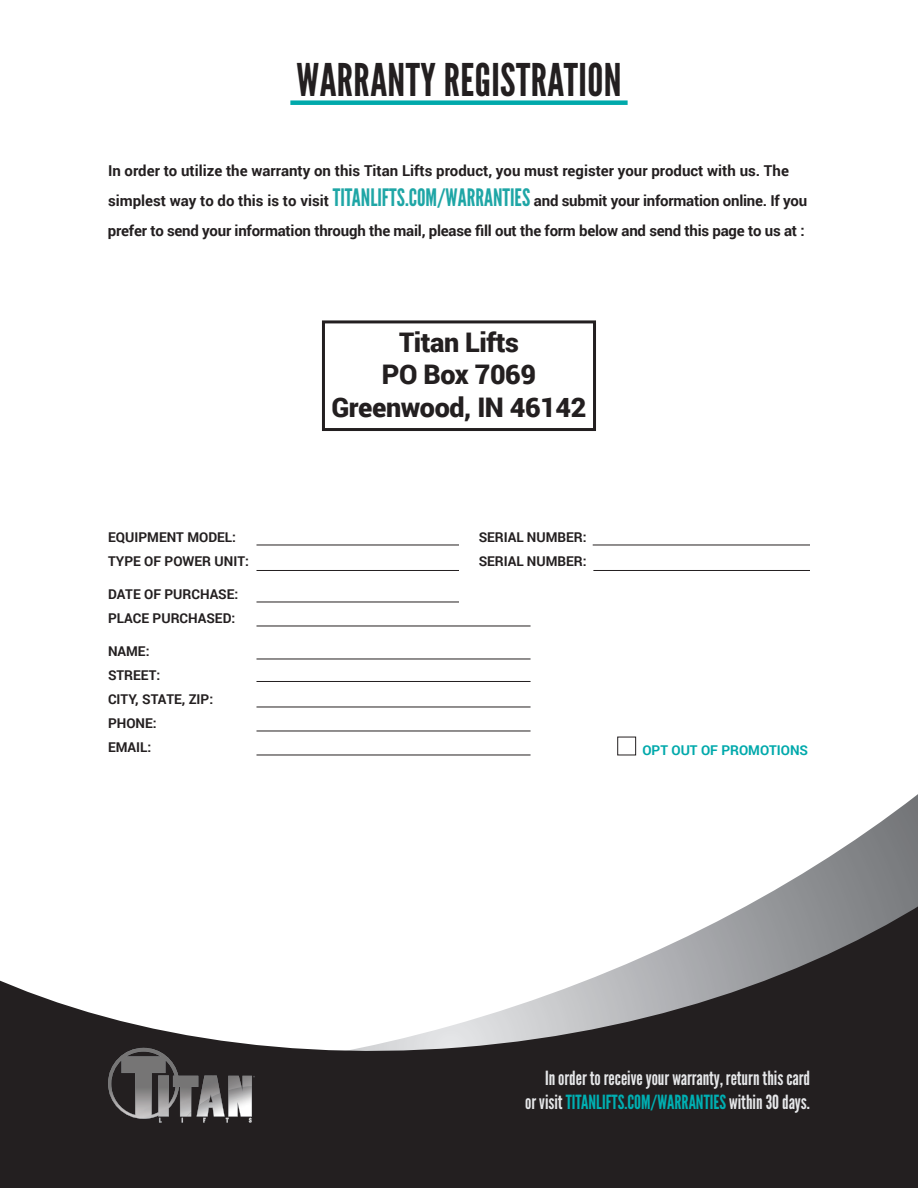
<style>
.page{position:relative;width:918px;height:1188px;background:#fff}
.page>*{position:absolute;margin:0;border:0;box-sizing:border-box;transform-origin:0 0}
.t1{font:45px "League Gothic";letter-spacing:.01em;color:#231f20}
.t2{font:900 27px/32.4px "Roboto";letter-spacing:-.015em;color:#231f20;text-align:center}
.t3{font:19.5px/23.4px "League Gothic";color:#e6e7e9;text-align:right}
.t4{font:700 15px/30px "Roboto";letter-spacing:-.015em;color:#231f20}
.t5{font:700 13.5px/24px "Roboto";color:#231f20}
.t6{font:700 13.5px "Roboto";color:#00a9ab}
.s1{font-family:"League Gothic";font-weight:400;font-size:24px;color:#1fa6a6}
.s2{color:#00afb2}
</style>
<div class="page">
<div style="left:290px;top:100px;width:338px;height:5px;background:#00a9ab"></div>
<hr style="left:593px;top:545px;width:217px;height:1px;background:#231f20">
<hr style="left:256px;top:626px;width:275px;height:1px;background:#231f20">
<div style="left:617px;top:737px;width:19px;height:18px;border:1px solid #231f20"></div>
<hr style="left:256px;top:659px;width:275px;height:1px;background:#231f20">
<hr style="left:256px;top:681px;width:275px;height:1px;background:#231f20">
<hr style="left:256px;top:707px;width:275px;height:1px;background:#231f20">
<hr style="left:256px;top:731px;width:275px;height:1px;background:#231f20">
<hr style="left:256px;top:755px;width:275px;height:1px;background:#231f20">
<hr style="left:256px;top:602px;width:203px;height:1px;background:#231f20">
<hr style="left:256px;top:570px;width:203px;height:1px;background:#231f20">
<hr style="left:256px;top:545px;width:203px;height:1px;background:#231f20">
<hr style="left:593px;top:570px;width:217px;height:1px;background:#231f20">
<svg style="left:816px;top:794px;width:102px;height:71px"></svg>
<svg style="left:0;top:865px;width:918px;height:323px;fill:#231f20"></svg>
<div style="left:322px;top:320px;width:274px;height:111px;border:3px solid #231f20"></div>
<svg style="left:108px;top:1048px;width:147px;height:74px"></svg>
<p class="t1" style="left:296px;top:53px;width:327px">WARRANTY REGISTRATION</p>
<p class="t4" style="left:108px;top:155px;width:701px">In order to utilize the warranty on this Titan Lifts product, you must register your product with us. The simplest way to do this is to visit <span class="s1">TITANLIFTS.COM/WARRANTIES</span> and submit your information online. If you prefer to send your information through the mail, please fill out the form below and send this page to us at :</p>
<p class="t5" style="left:108px;top:525px;width:142px">EQUIPMENT MODEL:<br>TYPE OF POWER UNIT:</p>
<p class="t5" style="left:108px;top:582px;width:132px">DATE OF PURCHASE:<br>PLACE PURCHASED:</p>
<p class="t5" style="left:108px;top:639px;width:107px">NAME:<br>STREET:<br>CITY, STATE, ZIP:<br>PHONE:<br>EMAIL:</p>
<p class="t2" style="left:331px;top:325px;width:256px">Titan Lifts<br>PO Box 7069<br>Greenwood, IN 46142</p>
<p class="t5" style="left:479px;top:525px;width:109px">SERIAL NUMBER:<br>SERIAL NUMBER:</p>
<p class="t6" style="left:642px;top:741px;width:167px">OPT OUT OF PROMOTIONS</p>
<p class="t3" style="left:525px;top:1067px;width:286px">In order to receive your warranty, return this card<br>or visit<span class="s2">TITANLIFTS.COM/WARRANTIES</span> within 30 days.</p>
</div>
